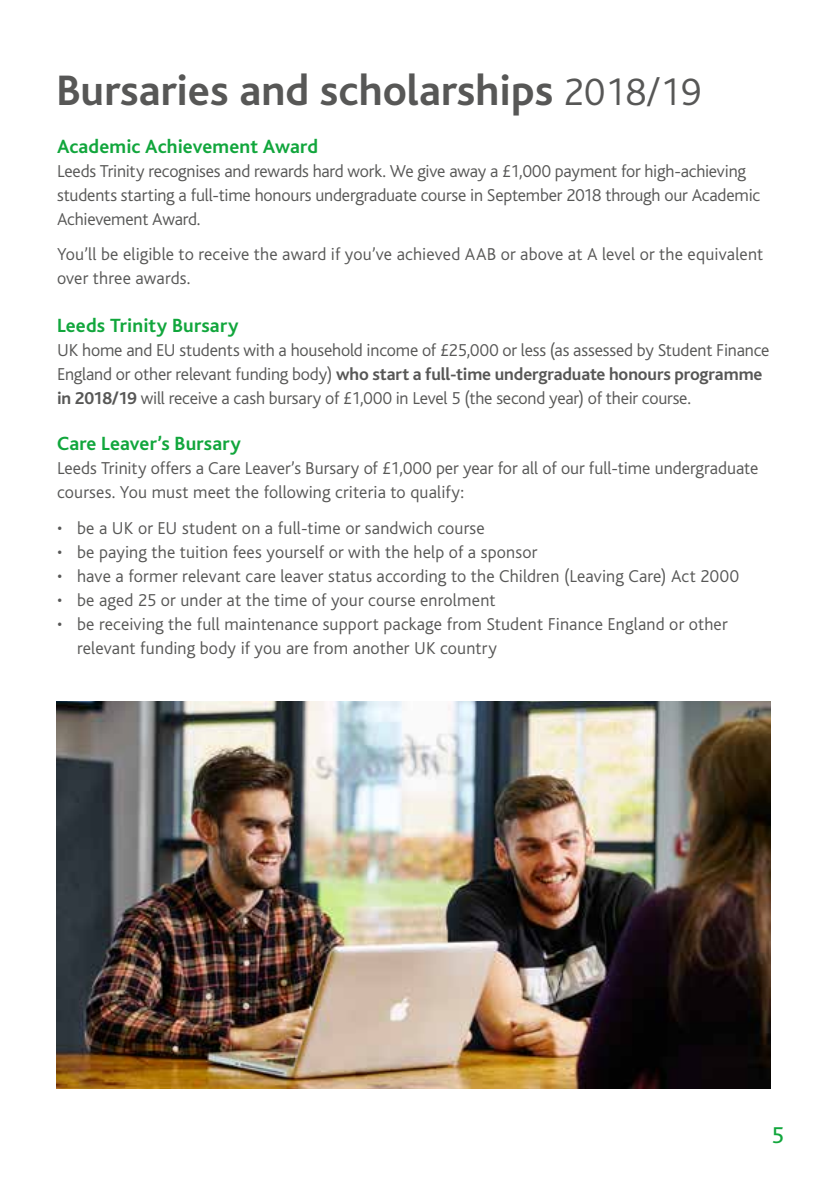
<style>
.page{position:relative;width:840px;height:1191px;background:#fff}
.page>*{position:absolute;margin:0;border:0;box-sizing:border-box;transform-origin:0 0}
.t1{font:700 44.6px "Bliss";color:#575756}
.t2{font:24px "Bliss";color:#11a63c}
.t3{font:700 20px "Bliss";letter-spacing:.01em;color:#11a63c}
.t4{font:300 18px/24px "Bliss";color:#575756}
.s1{font-weight:300;font-size:40px}
.s2{font-weight:700}
</style>
<div class="page">
<img style="left:57px;top:702px;width:712px;height:387px">
<h1 class="t1" style="left:56px;top:67px;width:646px">Bursaries and scholarships <span class="s1">2018/19</span></h1>
<p class="t3" style="left:57px;top:136px;width:262px">Academic Achievement Award</p>
<p class="t4" style="left:57px;top:159px;width:704px">Leeds Trinity recognises and rewards hard work. We give away a £1,000 payment for high-achieving students starting a full-time honours undergraduate course in September 2018 through our Academic<br>Achievement Award.</p>
<p class="t4" style="left:57px;top:243px;width:707px">You’ll be eligible to receive the award if you’ve achieved AAB or above at A level or the equivalent over three awards.</p>
<p class="t3" style="left:57px;top:315px;width:183px">Leeds Trinity Bursary</p>
<p class="t4" style="left:57px;top:339px;width:713px">UK home and EU students with a household income of £25,000 or less (as assessed by Student Finance<br>England or other relevant funding body) <span class="s2">who start a full-time undergraduate honours programme in 2018/19</span> will receive a cash bursary of £1,000 in Level 5 (the second year) of their course.</p>
<p class="t3" style="left:57px;top:433px;width:185px">Care Leaver’s Bursary</p>
<p class="t4" style="left:57px;top:456px;width:702px">Leeds Trinity offers a Care Leaver’s Bursary of £1,000 per year for all of our full-time undergraduate courses. You must meet the following criteria to qualify:</p>
<p class="t4" style="left:57px;top:516px;width:429px">• be a UK or EU student on a full-time or sandwich course</p>
<p class="t4" style="left:57px;top:540px;width:481px">• be paying the tuition fees yourself or with the help of a sponsor</p>
<p class="t4" style="left:57px;top:564px;width:683px">• have a former relevant care leaver status according to the Children (Leaving Care) Act 2000</p>
<p class="t4" style="left:57px;top:588px;width:440px">• be aged 25 or under at the time of your course enrolment</p>
<p class="t4" style="left:77px;top:612px;width:651px;text-indent:-20px">• be receiving the full maintenance support package from Student Finance England or other relevant funding body if you are from another UK country</p>
<h2 class="t2" style="left:771px;top:1122px;width:14px">5</h2>
</div>
